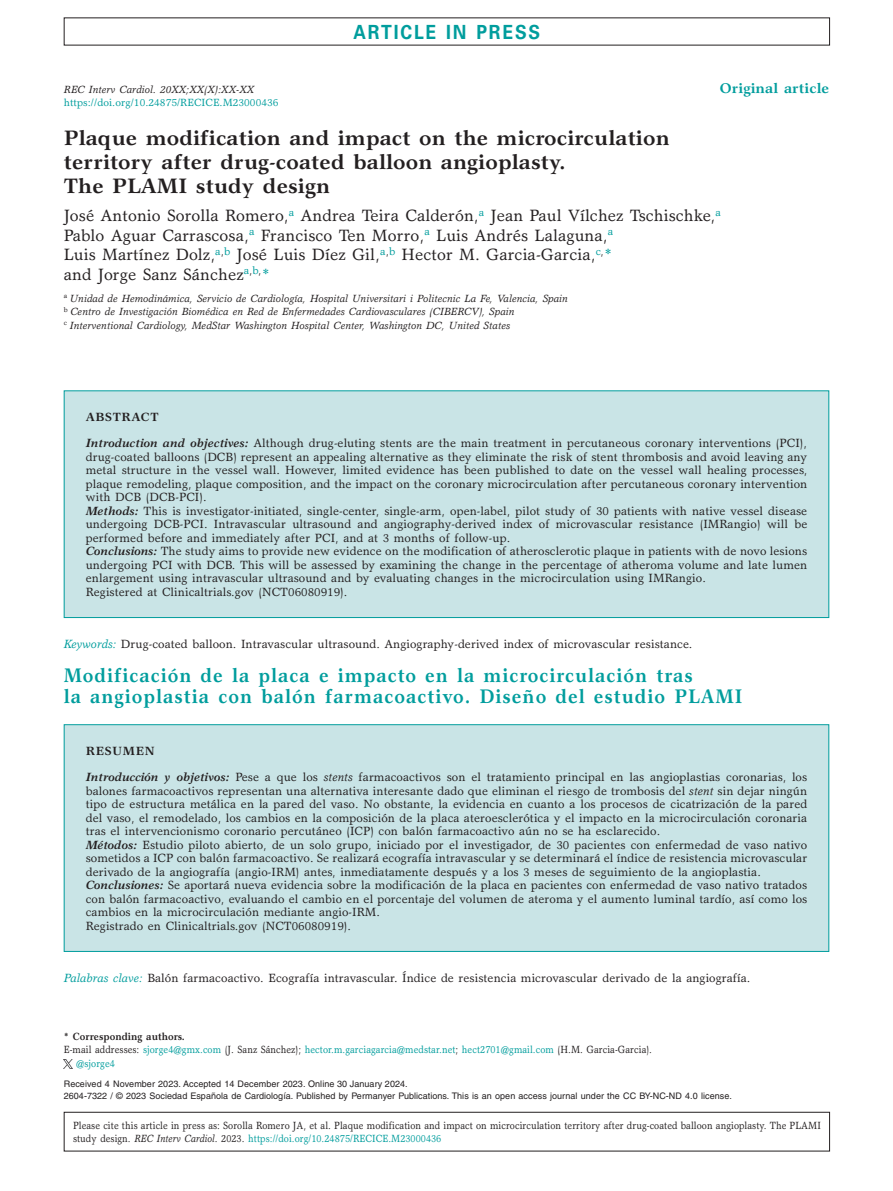
<style>
.page{position:relative;width:893px;height:1191px;background:#fff}
.page>*{position:absolute;margin:0;border:0;box-sizing:border-box;transform-origin:0 0}
.t1{font:700 21px/24px "Garth Graphic Std";letter-spacing:.005em;color:#231f20}
.t2{font:700 19.8px/21px "Garth Graphic Std";letter-spacing:.055em;color:#009d9d;scale:.91 1}
.t3{font:700 19.5px "Univers LT Std";letter-spacing:.105em;color:#009d9d;scale:.9 1}
.t4{font:16.5px/19.5px "Garth Graphic Std";letter-spacing:.005em;color:#231f20}
.t5{font:700 14.25px "Garth Graphic Std";letter-spacing:.005em;color:#009d9d}
.t6{font:12px/13.5px "Garth Graphic Std";letter-spacing:.005em;color:#231f20}
.t7{font:italic 10.5px/13.5px "Garth Graphic Std";letter-spacing:.005em;color:#231f20}
.t8{font:10.5px/13.5px "Garth Graphic Std";letter-spacing:.005em;color:#231f20;scale:.9 1}
.t9{font:10.5px "Garth Graphic Std";letter-spacing:.005em;color:#009d9d;scale:.9 1}
.t10{font:10.5px "Garth Graphic Std";letter-spacing:.005em;color:#009d9d}
.t11{font:700 10.5px "Garth Graphic Std";letter-spacing:.005em;color:#231f20;scale:.9 1}
.t12{font:9px/12.5px "Helvetica LT Std";letter-spacing:.005em;color:#231f20}
.s1{color:#009d9d}
.s2{font-weight:700}
.s3{font-weight:700;font-style:italic}
.s4{font-style:italic;color:#009d9d}
.s5{font-style:italic}
.s6{color:#231f20}
</style>
<div class="page">
<svg style="left:64px;top:1059px;width:8px;height:9px"></svg>
<div style="left:64px;top:391px;width:765px;height:226px;background:#c9e4e6"></div>
<div style="left:64px;top:390px;width:765px;height:228px;border:1px solid #009d9d"></div>
<div style="left:64px;top:724px;width:765px;height:227px;background:#c9e4e6"></div>
<div style="left:64px;top:724px;width:765px;height:227px;border:1px solid #009d9d"></div>
<div style="left:64px;top:1111px;width:766px;height:40px;border:1px solid #231f20"></div>
<p class="t7" style="left:64px;top:82px;width:192px">REC Interv Cardiol. 20XX;XX(X):XX-XX</p>
<p class="t10" style="left:64px;top:96px;width:216px">https://doi.org/10.24875/RECICE.M23000436</p>
<h3 class="t3" style="left:353px;top:20px;width:209px">ARTICLE IN PRESS</h3>
<p class="t5" style="left:720px;top:79px;width:111px">Original article</p>
<h1 class="t1" style="left:64px;top:126px;width:607px">Plaque modification and impact on the microcirculation territory after drug-coated balloon angioplasty.<br>The PLAMI study design</h1>
<p class="t4" style="left:64px;top:205px;width:659px">José Antonio Sorolla Romero,<sup>a</sup> Andrea Teira Calderón,<sup>a</sup> Jean Paul Vílchez Tschischke,<sup>a </sup>Pablo Aguar Carrascosa,<sup>a</sup> Francisco Ten Morro,<sup>a</sup> Luis Andrés Lalaguna,<sup>a<br></sup>Luis Martínez Dolz,<sup>a</sup><sup>,</sup><sup>b</sup> José Luis Díez Gil,<sup>a</sup><sup>,</sup><sup>b</sup> Hector M. Garcia-Garcia,<sup>c</sup><sup>,</sup><span class="s1">*<br></span>and Jorge Sanz Sánchez<sup>a</sup><sup>,</sup><sup>b</sup><sup>,</sup><span class="s1">*</span></p>
<p class="t7" style="left:64px;top:291px;width:506px"><sup>a</sup> Unidad de Hemodinámica, Servicio de Cardiología, Hospital Universitari i Politecnic La Fe, Valencia, Spain <sup>b</sup> Centro de Investigación Biomédica en Red de Enfermedades Cardiovasculares (CIBERCV), Spain<br><sup>c</sup> Interventional Cardiology, MedStar Washington Hospital Center, Washington DC, United States</p>
<p class="t6" style="left:86px;top:404px;width:723px;line-height:26.2px"><span class="s2">ABSTRACT<br></span><span class="s3">Introduction and objectives:</span> Although drug-eluting stents are the main treatment in percutaneous coronary interventions (PCI),</p>
<p class="t6" style="left:86px;top:450px;width:723px">drug-coated balloons (DCB) represent an appealing alternative as they eliminate the risk of stent thrombosis and avoid leaving any metal structure in the vessel wall. However, limited evidence has been published to date on the vessel wall healing processes, plaque remodeling, plaque composition, and the impact on the coronary microcirculation after percutaneous coronary intervention with DCB (DCB-PCI).<br><span class="s3">Methods:</span> This is investigator-initiated, single-center, single-arm, open-label, pilot study of 30 patients with native vessel disease undergoing DCB-PCI. Intravascular ultrasound and angiography-derived index of microvascular resistance (IMRangio) will be performed before and immediately after PCI, and at 3 months of follow-up.<br><span class="s3">Conclusions:</span> The study aims to provide new evidence on the modification of atherosclerotic plaque in patients with de novo lesions undergoing PCI with DCB. This will be assessed by examining the change in the percentage of atheroma volume and late lumen enlargement using intravascular ultrasound and by evaluating changes in the microcirculation using IMRangio.<br>Registered at Clinicaltrials.gov (NCT06080919).</p>
<p class="t6" style="left:64px;top:637px;width:630px"><span class="s4">Keywords:</span> Drug-coated balloon. Intravascular ultrasound. Angiography-derived index of microvascular resistance.</p>
<h2 class="t2" style="left:64px;top:664px;width:747px">Modificación de la placa e impacto en la microcirculación tras<br>la angioplastia con balón farmacoactivo. Diseño del estudio PLAMI</h2>
<p class="t6" style="left:86px;top:737px;width:723px;line-height:26.2px"><span class="s2">RESUMEN<br></span><span class="s3">Introducción y objetivos:</span> Pese a que los <span class="s5">stents</span> farmacoactivos son el tratamiento principal en las angioplastias coronarias, los</p>
<p class="t6" style="left:86px;top:783px;width:723px">balones farmacoactivos representan una alternativa interesante dado que eliminan el riesgo de trombosis del <span class="s5">stent</span> sin dejar ningún tipo de estructura metálica en la pared del vaso. No obstante, la evidencia en cuanto a los procesos de cicatrización de la pared del vaso, el remodelado, los cambios en la composición de la placa ateroesclerótica y el impacto en la microcirculación coronaria tras el intervencionismo coronario percutáneo (ICP) con balón farmacoactivo aún no se ha esclarecido.<br><span class="s3">Métodos:</span> Estudio piloto abierto, de un solo grupo, iniciado por el investigador, de 30 pacientes con enfermedad de vaso nativo sometidos a ICP con balón farmacoactivo. Se realizará ecografía intravascular y se determinará el índice de resistencia microvascular derivado de la angiografía (angio-IRM) antes, inmediatamente después y a los 3 meses de seguimiento de la angioplastia.<br><span class="s3">Conclusiones:</span> Se aportará nueva evidencia sobre la modificación de la placa en pacientes con enfermedad de vaso nativo tratados con balón farmacoactivo, evaluando el cambio en el porcentaje del volumen de ateroma y el aumento luminal tardío, así como los cambios en la microcirculación mediante angio-IRM.<br>Registrado en Clinicaltrials.gov (NCT06080919).</p>
<p class="t6" style="left:64px;top:970px;width:688px"><span class="s4">Palabras clave:</span> Balón farmacoactivo. Ecografía intravascular. Índice de resistencia microvascular derivado de la angiografía.</p>
<p class="t11" style="left:64px;top:1029px;width:136px">* Corresponding authors.</p>
<p class="t9" style="left:64px;top:1043px;width:655px"><span class="s6">E-mail addresses:</span> sjorge4@gmx.com <span class="s6">(J. Sanz Sánchez);</span> hector.m.garciagarcia@medstar.net<span class="s6">;</span> hect2701@gmail.com <span class="s6">(H.M. Garcia-Garcia).</span></p>
<p class="t9" style="left:76px;top:1056px;width:45px">@sjorge4</p>
<p class="t12" style="left:64px;top:1077px;width:669px">Received 4 November 2023. Accepted 14 December 2023. Online 30 January 2024.<br>2604-7322 / © 2023 Sociedad Española de Cardiología. Published by Permanyer Publications. This is an open access journal under the CC BY-NC-ND 4.0 license.</p>
<p class="t8" style="left:73px;top:1118px;width:832px">Please cite this article in press as: Sorolla Romero JA, et al. Plaque modification and impact on microcirculation territory after drug-coated balloon angioplasty. The PLAMI study design. <span class="s5">REC Interv Cardiol</span>. 2023. <span class="s1">https://doi.org/10.24875/RECICE.M23000436</span></p>
</div>
